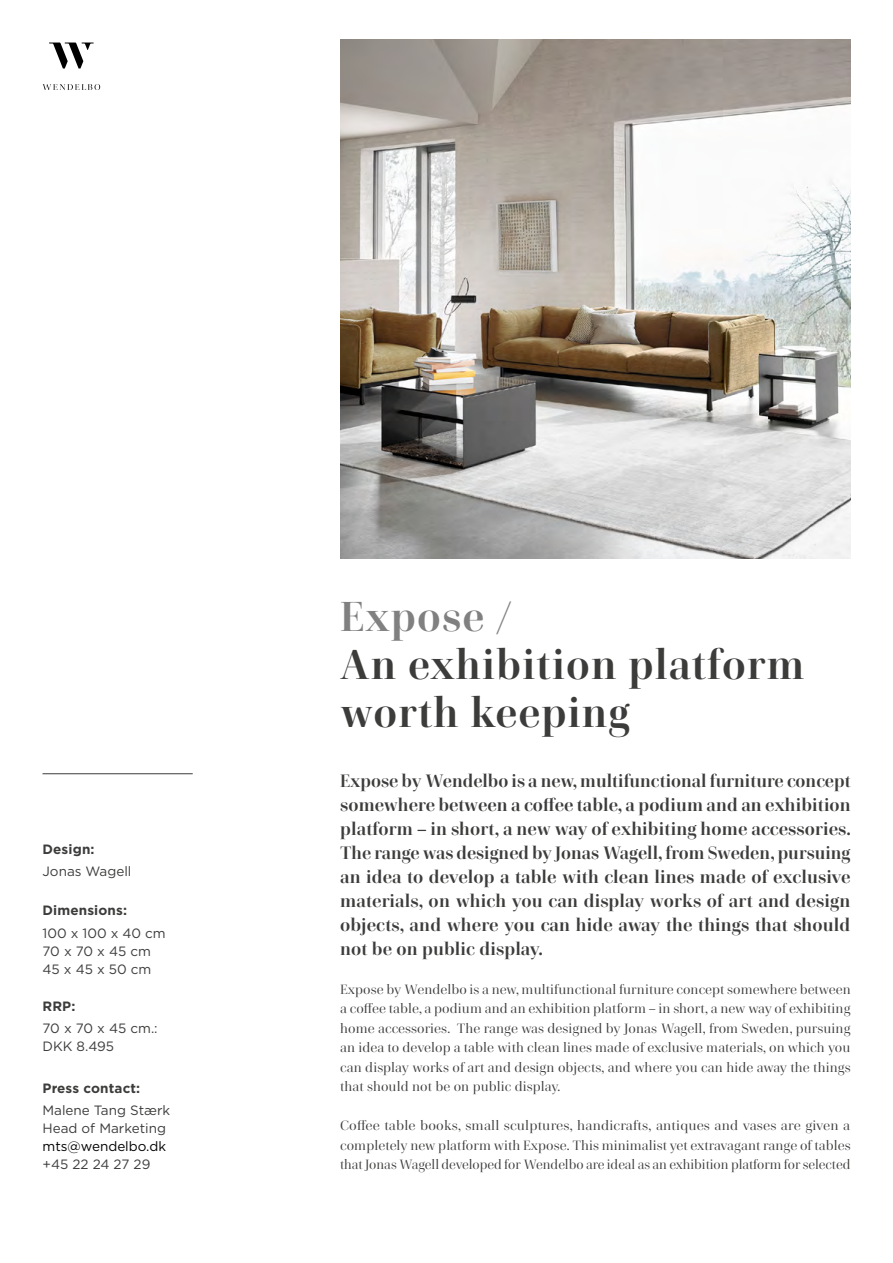
<style>
.page{position:relative;width:893px;height:1263px;background:#fff}
.page>*{position:absolute;margin:0;border:0;box-sizing:border-box;transform-origin:0 0}
._200_pt__Grafisk_ove{font:700 42px/48px "Cardillac";letter-spacing:.03em;color:#3c3c3b}
._9pt__brød{font:700 18px/24px "Cardillac";letter-spacing:.01em;color:#3c3c3b;text-align:justify}
._9pt__brød-2{font:13.5px/19.5px "Cardillac";color:#3c3c3b;text-align:justify}
._9pt__brød-3{font:13.5px "Gotham";color:#3c3c3b}
._9pt__brød-4{font:700 13.5px "Gotham";letter-spacing:.01em;color:#3c3c3b}
._9pt__brød-5{font:13.5px "Gotham";color:#000}
.s1{color:#818080}
</style>
<div class="page">
<svg style="left:43px;top:43px;width:57px;height:47px"></svg>
<hr style="left:43px;top:773px;width:150px;height:1px;background:#3c3c3b">
<img style="left:340px;top:39px;width:510px;height:519px">
<p class="_9pt__brød-4" style="left:43px;top:841px;width:54px">Design:</p>
<p class="_9pt__brød-3" style="left:43px;top:864px;width:90px">Jonas Wagell</p>
<p class="_9pt__brød-4" style="left:43px;top:903px;width:86px">Dimensions:</p>
<p class="_9pt__brød-3" style="left:43px;top:925px;width:125px">100 x 100 x 40 cm</p>
<p class="_9pt__brød-3" style="left:43px;top:943px;width:110px">70 x 70 x 45 cm</p>
<p class="_9pt__brød-3" style="left:43px;top:961px;width:110px">45 x 45 x 50 cm</p>
<p class="_9pt__brød-4" style="left:43px;top:998px;width:34px">RRP:</p>
<p class="_9pt__brød-3" style="left:43px;top:1021px;width:117px">70 x 70 x 45 cm.:</p>
<p class="_9pt__brød-3" style="left:43px;top:1039px;width:73px">DKK 8.495</p>
<p class="_9pt__brød-4" style="left:43px;top:1080px;width:99px">Press contact:</p>
<p class="_9pt__brød-3" style="left:43px;top:1103px;width:129px">Malene Tang Stærk</p>
<p class="_9pt__brød-3" style="left:43px;top:1121px;width:125px">Head of Marketing</p>
<p class="_9pt__brød-5" style="left:43px;top:1139px;width:125px">mts@wendelbo.dk</p>
<p class="_9pt__brød-3" style="left:43px;top:1157px;width:109px">+45 22 24 27 29</p>
<p class="_200_pt__Grafisk_ove" style="left:340px;top:592px;width:466px"><span class="s1">Expose /<br></span>An exhibition platform</p>
<p class="_200_pt__Grafisk_ove" style="left:340px;top:688px;width:291px">worth keeping</p>
<p class="_9pt__brød" style="left:340px;top:768px;width:512px">Expose by Wendelbo is a new, multifunctional furniture concept somewhere between a coffee table, a podium and an exhibition platform – in short, a new way of exhibiting home accessories.<br>The range was designed by Jonas Wagell, from Sweden, pursuing an idea to develop a table with clean lines made of exclusive materials, on which you can display works of art and design objects, and where you can hide away the things that should not be on public display.</p>
<p class="_9pt__brød-2" style="left:340px;top:979px;width:512px">Expose by Wendelbo is a new, multifunctional furniture concept somewhere between a coffee table, a podium and an exhibition platform – in short, a new way of exhibiting home accessories. The range was designed by Jonas Wagell, from Sweden, pursuing an idea to develop a table with clean lines made of exclusive materials, on which you can display works of art and design objects, and where you can hide away the things that should not be on public display.</p>
<p class="_9pt__brød-2" style="left:340px;top:1116px;width:512px">Coffee table books, small sculptures, handicrafts, antiques and vases are given a completely new platform with Expose. This minimalist yet extravagant range of tables that Jonas Wagell developed for Wendelbo are ideal as an exhibition platform for selected</p>
</div>
